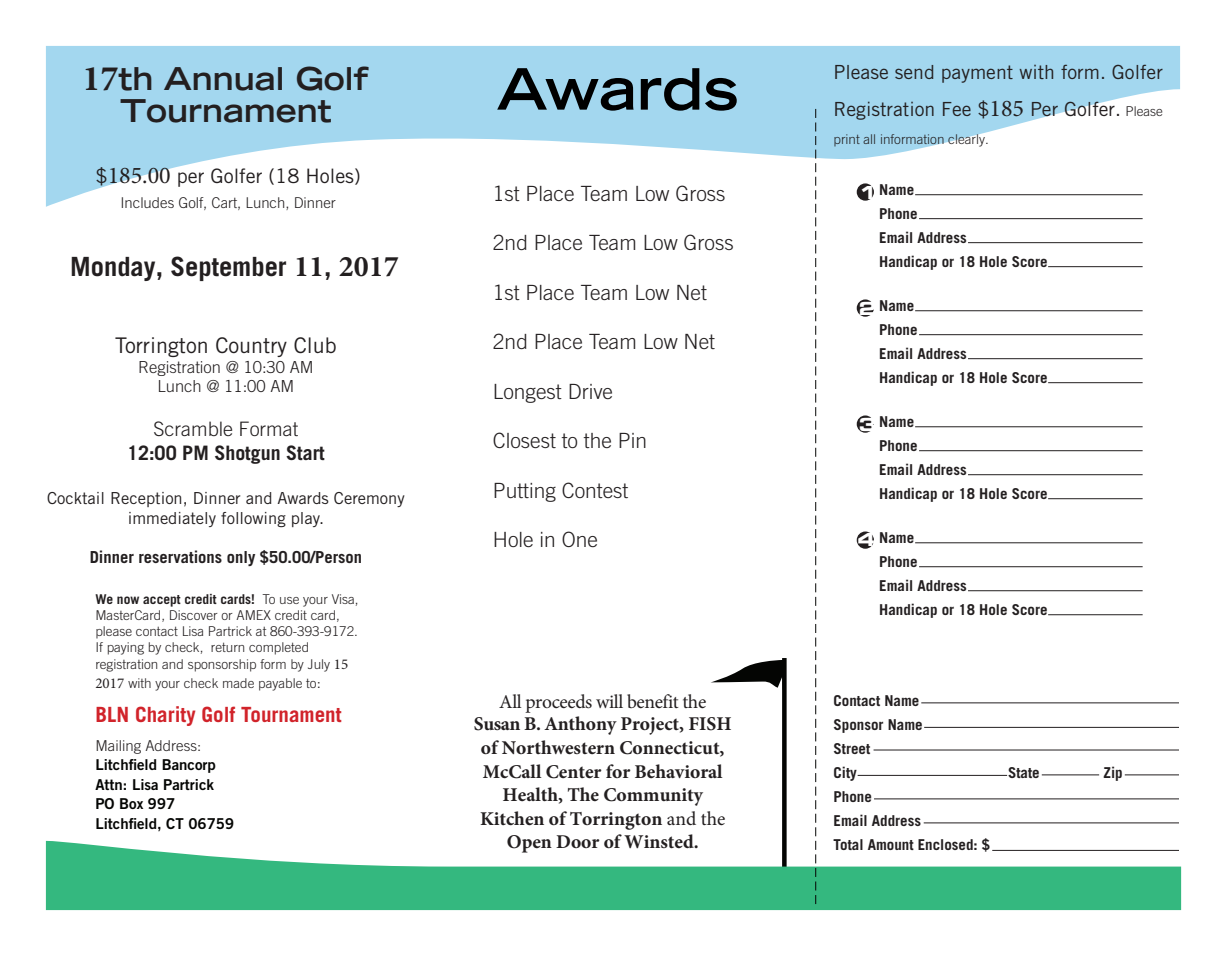
<style>
.page{position:relative;width:1226px;height:956px;background:#fff}
.page>*{position:absolute;margin:0;border:0;box-sizing:border-box;transform-origin:0 0}
.t1{font:700 expanded 57px "Trade Gothic LH";color:#000}
.t2{font:700 expanded 31.5px/31.7px "Trade Gothic LH";color:#231f20;text-align:center}
.t3{font:700 26.55px "Trade Gothic";color:#231f20}
.t4{font:21.6px "Trade Gothic";color:#231f20}
.t5{font:300 21px "Trade Gothic";color:#231f20}
.t6{font:700 21px "Trade Gothic";color:#d1232a}
.t7{font:19.95px "Trade Gothic";color:#231f20}
.t8{font:700 19.95px "Trade Gothic";color:#231f20}
.t9{font:300 19.95px "Trade Gothic";color:#231f20}
.t10{font:700 19.5px/23.4px "Minion Pro";color:#231f20;text-align:center}
.t11{font:19.5px/36.6px "Trade Gothic";color:#231f20}
.t12{font:16.5px/20px "Trade Gothic";color:#231f20;text-align:center}
.t13{font:700 16.5px "Trade Gothic";color:#231f20}
.t14{font:300 16.5px/20px "Trade Gothic";color:#231f20;text-align:center}
.t15{font:700 15px/24px "Trade Gothic";color:#231f20}
.t16{font:15px/19.5px "Trade Gothic Bold Two";color:#040503}
.t17{font:300 15px "Trade Gothic";color:#231f20}
.t18{font:300 14.85px "Trade Gothic";color:#231f20}
.t19{font:300 13.5px/16.2px "Trade Gothic";color:#231f20}
.s1{font-family:"Minion Pro";font-stretch:normal;font-size:36px}
.s2{font-family:"Minion Pro";font-size:24px}
.s3{font-weight:300;font-size:13.5px}
.s4{font-family:"Minion Pro";font-size:30px}
.s5{font-weight:700}
.s6{font-family:"Minion Pro";font-weight:400;font-size:15px}
.s7{font-size:15px}
.s8{font-weight:400}
.s9{font-family:"Eurostile Bold Extended Two";font-weight:400;font-size:18px;color:#fff}
</style>
<div class="page">
<hr style="left:1048px;top:614px;width:94px;height:1px;background:#231f20">
<hr style="left:968px;top:590px;width:174px;height:1px;background:#231f20">
<hr style="left:919px;top:566px;width:223px;height:1px;background:#231f20">
<hr style="left:915px;top:542px;width:227px;height:1px;background:#231f20">
<hr style="left:1048px;top:498px;width:94px;height:1px;background:#231f20">
<hr style="left:968px;top:474px;width:174px;height:1px;background:#231f20">
<hr style="left:919px;top:450px;width:223px;height:1px;background:#231f20">
<hr style="left:915px;top:426px;width:227px;height:1px;background:#231f20">
<hr style="left:1048px;top:266px;width:94px;height:1px;background:#231f20">
<hr style="left:968px;top:242px;width:174px;height:1px;background:#231f20">
<hr style="left:919px;top:218px;width:223px;height:1px;background:#231f20">
<hr style="left:1048px;top:382px;width:94px;height:1px;background:#231f20">
<hr style="left:968px;top:358px;width:174px;height:1px;background:#231f20">
<hr style="left:919px;top:334px;width:223px;height:1px;background:#231f20">
<hr style="left:915px;top:310px;width:227px;height:1px;background:#231f20">
<hr style="left:873px;top:750px;width:308px;height:1px;background:#231f20">
<hr style="left:924px;top:822px;width:256px;height:1px;background:#231f20">
<hr style="left:874px;top:798px;width:306px;height:1px;background:#231f20">
<hr style="left:1125px;top:774px;width:57px;height:1px;background:#231f20">
<hr style="left:1042px;top:774px;width:57px;height:1px;background:#231f20">
<hr style="left:858px;top:775px;width:149px;height:1px;background:#231f20">
<hr style="left:924px;top:727px;width:257px;height:1px;background:#231f20">
<hr style="left:921px;top:702px;width:260px;height:1px;background:#231f20">
<div style="left:1180px;top:668px;width:36px;height:198px;background:#fff"></div>
<svg style="left:46px;top:46px;width:1134px;height:161px;fill:#a3d7ef"></svg>
<svg style="left:711px;top:658px;width:75px;height:183px"></svg>
<svg style="left:46px;top:841px;width:1135px;height:69px;fill:#34b87f"></svg>
<svg style="left:815px;top:109px;width:1px;height:795px"></svg>
<div style="left:857px;top:183px;width:17px;height:18px;background:#231f20;border-radius:50%"></div>
<div style="left:857px;top:299px;width:17px;height:18px;background:#231f20;border-radius:50%"></div>
<div style="left:857px;top:415px;width:17px;height:18px;background:#231f20;border-radius:50%"></div>
<div style="left:857px;top:531px;width:17px;height:18px;background:#231f20;border-radius:50%"></div>
<p class="t2" style="left:82px;top:62px;width:288px"><span class="s1">17</span>th Annual Golf<br>Tournament</p>
<p class="t11" style="left:833px;top:54px;width:331px">Please send payment with form. Golfer<br>Registration Fee $<span class="s2">185</span> Per Golfer. <span class="s3">Please</span></p>
<p class="t19" style="left:833px;top:131px;width:157px">print all information clearly.</p>
<p class="t1" style="left:497px;top:52px;width:243px">Awards</p>
<h3 class="t7" style="left:96px;top:164px;width:267px">$<span class="s2">185.00</span> per Golfer (18 Holes)</h3>
<p class="t18" style="left:120px;top:194px;width:217px">Includes Golf, Cart, Lunch, Dinner</p>
<h2 class="t3" style="left:70px;top:251px;width:330px">Monday, September <span class="s4">11</span>, <span class="s4">2017</span></h2>
<h3 class="t4" style="left:115px;top:332px;width:223px">Torrington Country Club</h3>
<p class="t14" style="left:138px;top:356px;width:177px">Registration @ 10:30 AM<br>Lunch @ 11:00 AM</p>
<h3 class="t9" style="left:154px;top:417px;width:146px">Scramble Format</h3>
<h3 class="t8" style="left:127px;top:441px;width:199px">12:00 PM Shotgun Start</h3>
<p class="t12" style="left:47px;top:488px;width:359px">Cocktail Reception, Dinner and Awards Ceremony immediately following play.</p>
<h4 class="t13" style="left:90px;top:547px;width:274px">Dinner reservations only $50.00/Person</h4>
<p class="t19" style="left:95px;top:591px;width:265px"><span class="s5">We now accept credit cards!</span> To use your Visa, MasterCard, Discover or AMEX credit card, please contact Lisa Partrick at 860-393-9172.<br>If paying by check, return completed registration and sponsorship form by July <span class="s6">15</span></p>
<p class="t19" style="left:95px;top:674px;width:227px"><span class="s6">2017</span> with your check made payable to<span class="s7">:</span></p>
<h3 class="t6" style="left:95px;top:702px;width:248px">BLN Charity Golf Tournament</h3>
<p class="t17" style="left:95px;top:736px;width:107px">Mailing Address:</p>
<p class="t16" style="left:95px;top:755px;width:140px">Litchfield Bancorp<br>Attn: Lisa Partrick<br>PO Box 997<br>Litchfield, CT 06759</p>
<p class="t5" style="left:493px;top:181px;width:234px">1st Place Team Low Gross</p>
<p class="t5" style="left:493px;top:230px;width:242px">2nd Place Team Low Gross</p>
<p class="t5" style="left:493px;top:280px;width:215px">1st Place Team Low Net</p>
<p class="t5" style="left:493px;top:329px;width:224px">2nd Place Team Low Net</p>
<p class="t5" style="left:493px;top:379px;width:122px">Longest Drive</p>
<p class="t5" style="left:493px;top:428px;width:156px">Closest to the Pin</p>
<p class="t5" style="left:493px;top:478px;width:137px">Putting Contest</p>
<p class="t5" style="left:493px;top:527px;width:107px">Hole in One</p>
<p class="t10" style="left:474px;top:689px;width:259px"><span class="s8">All proceeds will benefit the<br></span>Susan B. Anthony Project, FISH of Northwestern Connecticut,<br>McCall Center for Behavioral<br>Health, The Community<br>Kitchen of Torrington <span class="s8">and the<br></span>Open Door of Winsted.</p>
<p class="t15" style="left:879px;top:177px;width:170px;text-indent:-20px"><span class="s9">1</span> Name<br>Phone<br>Email Address<br>Handicap or 18 Hole Score</p>
<p class="t15" style="left:879px;top:293px;width:170px;text-indent:-20px"><span class="s9">2</span> Name<br>Phone<br>Email Address<br>Handicap or 18 Hole Score</p>
<p class="t15" style="left:879px;top:409px;width:170px;text-indent:-20px"><span class="s9">3</span> Name<br>Phone<br>Email Address<br>Handicap or 18 Hole Score</p>
<p class="t15" style="left:879px;top:525px;width:170px;text-indent:-22px"><span class="s9">4</span> Name<br>Phone<br>Email Address<br>Handicap or 18 Hole Score</p>
<p class="t15" style="left:833px;top:689px;width:91px">Contact Name<br>Sponsor Name<br>Street<br>City</p>
<p class="t15" style="left:833px;top:785px;width:158px">Phone<br>Email Address<br>Total Amount Enclosed: $</p>
<p class="t15" style="left:1008px;top:761px;width:33px">State</p>
<p class="t15" style="left:1103px;top:761px;width:21px">Zip</p>
</div>
